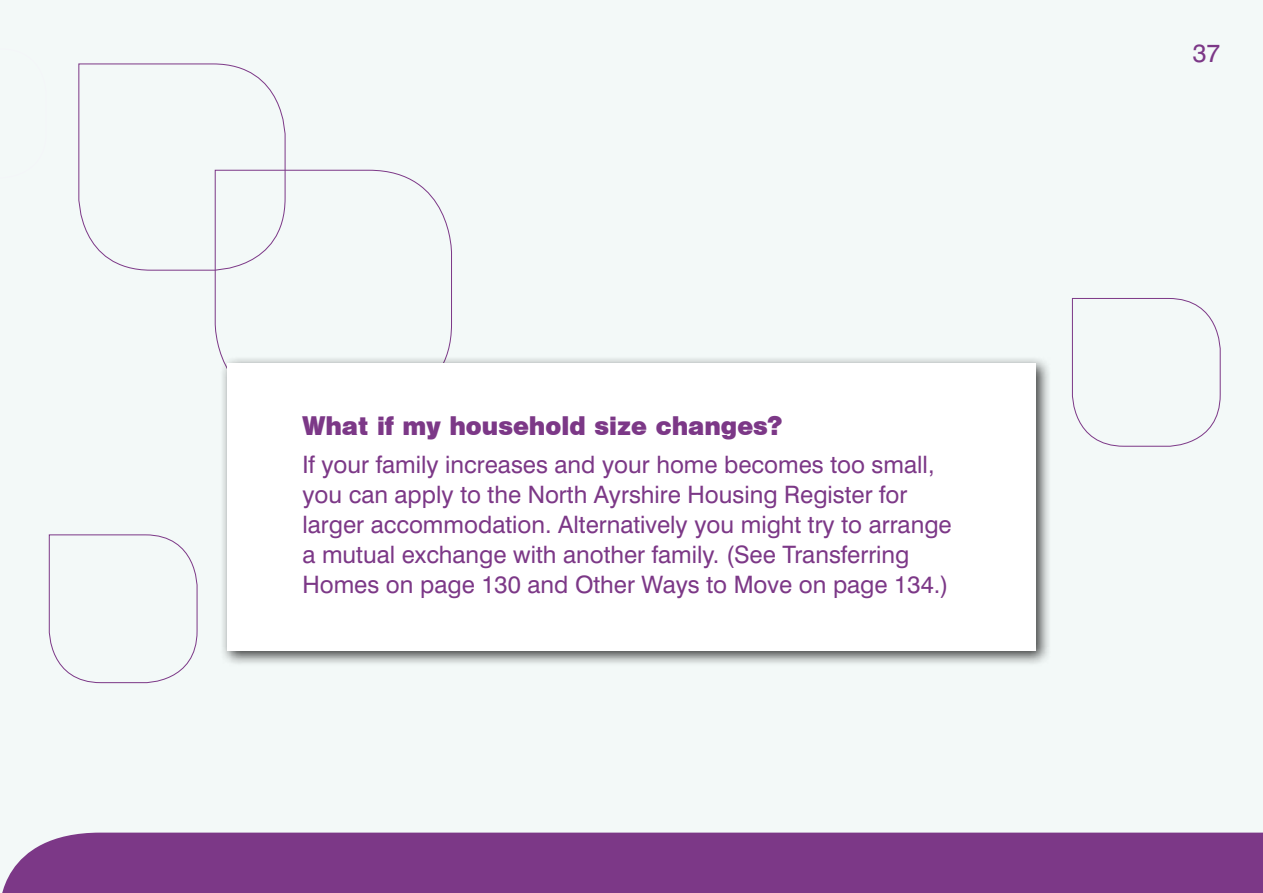
<style>
.page{position:relative;width:1263px;height:893px;background:#f3f9f8}
.page>*{position:absolute;margin:0;border:0;box-sizing:border-box;transform-origin:0 0}
.t1{font:25.2px "Swiss 721 BT";color:#7c3887}
.t2{font:24px/30px "Swiss 721 BT";color:#7c3887}
.t3{font:24px "Swiss 721 BT Black No 2";color:#7c3887}
</style>
<div class="page">
<svg style="left:215px;top:170px;width:237px;height:186px"></svg>
<div style="left:220px;top:356px;width:831px;height:310px;background:#000;opacity:.75"></div>
<div style="left:227px;top:363px;width:809px;height:288px;background:#fff"></div>
<svg style="left:78px;top:63px;width:208px;height:208px"></svg>
<svg style="left:1072px;top:298px;width:149px;height:149px"></svg>
<svg style="left:49px;top:534px;width:149px;height:149px"></svg>
<div style="left:2px;top:833px;width:1261px;height:60px;background:#7c3887"></div>
<p class="t3" style="left:302px;top:409px;width:481px">What if my household size changes?</p>
<p class="t2" style="left:302px;top:449px;width:651px">If your family increases and your home becomes too small, you can apply to the North Ayrshire Housing Register for larger accommodation. Alternatively you might try to arrange a mutual exchange with another family. (See Transferring Homes on page 130 and Other Ways to Move on page 134.)</p>
<p class="t1" style="left:1193px;top:38px;width:29px">37</p>
</div>
